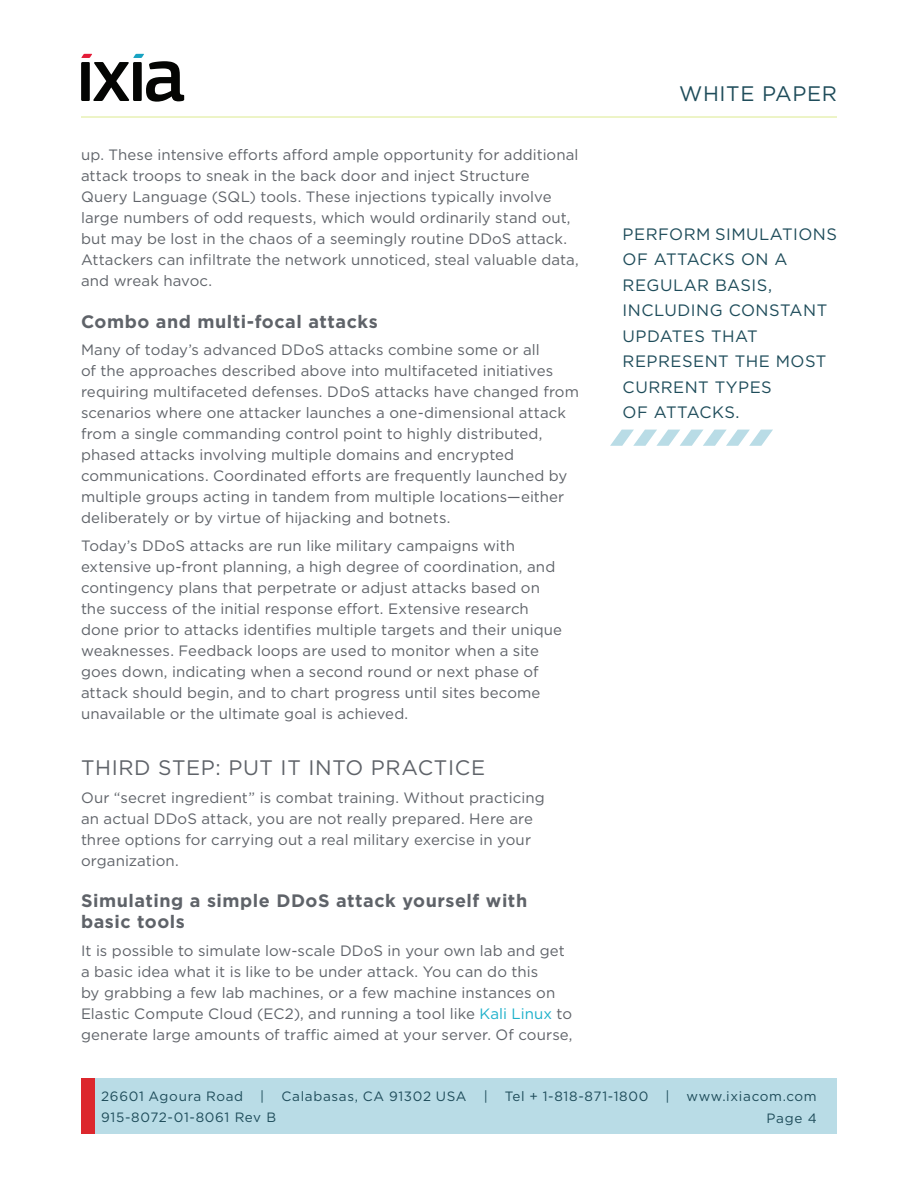
<style>
.page{position:relative;width:918px;height:1188px;background:#fff}
.page>*{position:absolute;margin:0;border:0;box-sizing:border-box;transform-origin:0 0}
.Header_1{font:21px "Gotham";letter-spacing:.03em;color:#5f6369}
.t1{font:21px "Gotham";letter-spacing:.03em;color:#1e4c5a}
.Header_2{font:700 18px/21px "Gotham";letter-spacing:.03em;color:#5f6369}
.White_Paper_Call_Out{font:16.5px/25.5px "Gotham";letter-spacing:.03em;color:#1e4c5a}
.Body{font:15px/21px "Gotham";letter-spacing:.005em;color:#5f6369}
.t2{font:13.5px "Gotham";letter-spacing:.05em;color:#1e4c5a}
.s1{color:#1cb0ca}
</style>
<div class="page">
<div style="left:81px;top:1079px;width:756px;height:55px;background:#b9dce6"></div>
<div style="left:81px;top:1079px;width:13px;height:55px;background:#dc272d"></div>
<hr style="left:81px;top:117px;width:756px;height:1px;background:#dcea90">
<svg style="left:81px;top:54px;width:103px;height:48px"></svg>
<svg style="left:610px;top:430px;width:163px;height:16px"></svg>
<p class="Body" style="left:81px;top:144px;width:499px">up. These intensive efforts afford ample opportunity for additional attack troops to sneak in the back door and inject Structure Query Language (SQL) tools. These injections typically involve large numbers of odd requests, which would ordinarily stand out, but may be lost in the chaos of a seemingly routine DDoS attack.<br>Attackers can infiltrate the network unnoticed, steal valuable data, and wreak havoc.</p>
<p class="Header_2" style="left:81px;top:311px;width:298px">Combo and multi-focal attacks</p>
<p class="Body" style="left:81px;top:339px;width:499px">Many of today’s advanced DDoS attacks combine some or all<br>of the approaches described above into multifaceted initiatives requiring multifaceted defenses. DDoS attacks have changed from scenarios where one attacker launches a one-dimensional attack from a single commanding control point to highly distributed, phased attacks involving multiple domains and encrypted communications. Coordinated efforts are frequently launched by multiple groups acting in tandem from multiple locations—either deliberately or by virtue of hijacking and botnets.</p>
<p class="Body" style="left:81px;top:535px;width:483px">Today’s DDoS attacks are run like military campaigns with extensive up-front planning, a high degree of coordination, and contingency plans that perpetrate or adjust attacks based on the success of the initial response effort. Extensive research done prior to attacks identifies multiple targets and their unique weaknesses. Feedback loops are used to monitor when a site goes down, indicating when a second round or next phase of attack should begin, and to chart progress until sites become unavailable or the ultimate goal is achieved.</p>
<p class="Header_1" style="left:81px;top:755px;width:406px">THIRD STEP: PUT IT INTO PRACTICE</p>
<p class="Body" style="left:81px;top:787px;width:465px">Our “secret ingredient” is combat training. Without practicing an actual DDoS attack, you are not really prepared. Here are three options for carrying out a real military exercise in your organization.</p>
<p class="Header_2" style="left:81px;top:891px;width:448px">Simulating a simple DDoS attack yourself with basic tools</p>
<p class="Body" style="left:81px;top:940px;width:493px">It is possible to simulate low-scale DDoS in your own lab and get a basic idea what it is like to be under attack. You can do this<br>by grabbing a few lab machines, or a few machine instances on Elastic Compute Cloud (EC2), and running a tool like <span class="s1">Kali Linux</span> to generate large amounts of traffic aimed at your server. Of course,</p>
<h1 class="t1" style="left:679px;top:80px;width:159px">WHITE PAPER</h1>
<p class="White_Paper_Call_Out" style="left:623px;top:221px;width:216px">PERFORM SIMULATIONS<br>OF ATTACKS ON A<br>REGULAR BASIS,<br>INCLUDING CONSTANT<br>UPDATES THAT<br>REPRESENT THE MOST<br>CURRENT TYPES<br>OF ATTACKS.</p>
<p class="t2" style="left:101px;top:1087px;width:144px">26601 Agoura Road</p>
<p class="t2" style="left:260px;top:1087px;width:6px">|</p>
<p class="t2" style="left:282px;top:1087px;width:187px">Calabasas, CA 91302 USA</p>
<p class="t2" style="left:484px;top:1087px;width:6px">|</p>
<p class="t2" style="left:505px;top:1087px;width:145px">Tel + 1-818-871-1800</p>
<p class="t2" style="left:665px;top:1087px;width:6px">|</p>
<p class="t2" style="left:687px;top:1087px;width:132px">www.ixiacom.com</p>
<p class="t2" style="left:101px;top:1109px;width:177px">915-8072-01-8061 Rev B</p>
<p class="t2" style="left:767px;top:1110px;width:52px">Page 4</p>
</div>
